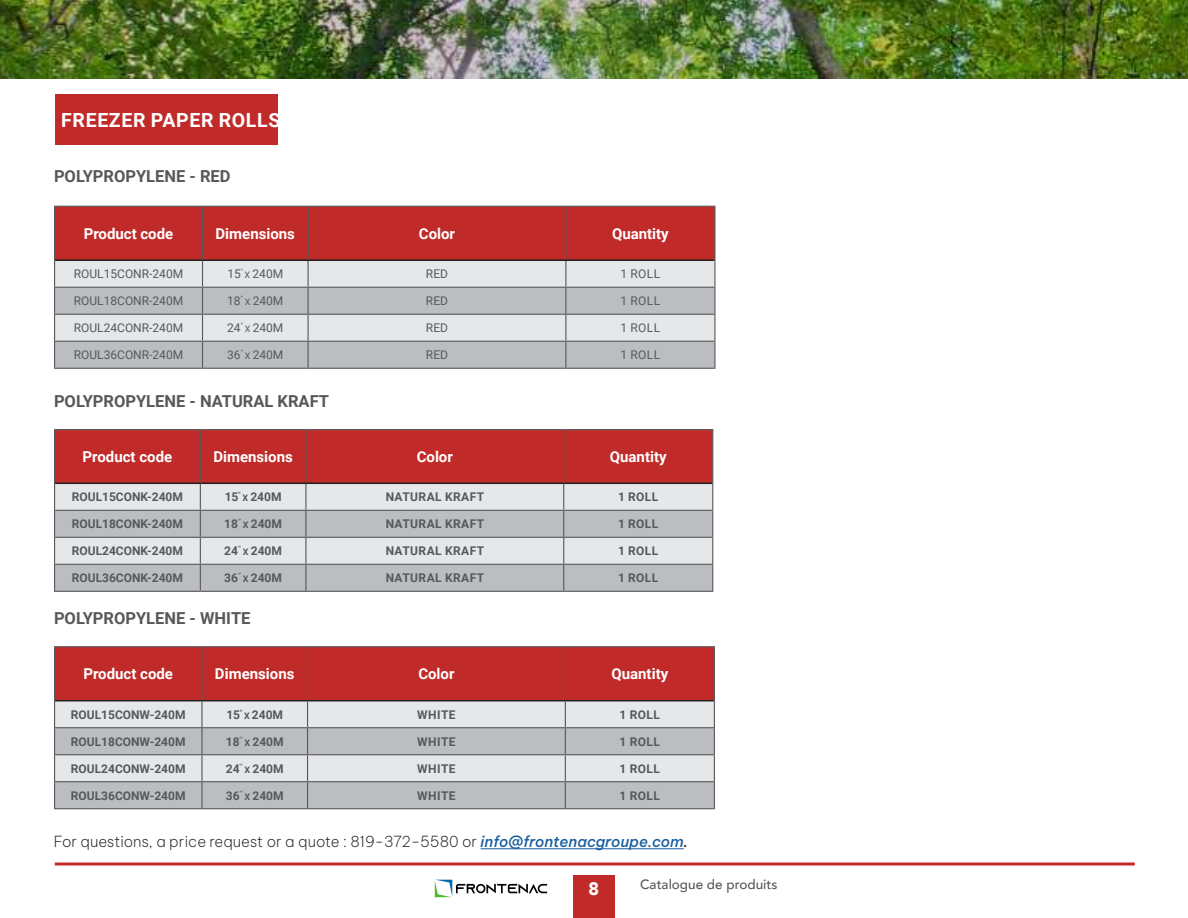
<style>
.page{position:relative;width:1188px;height:918px;background:#fff}
.page>*{position:absolute;margin:0;border:0;box-sizing:border-box;transform-origin:0 0}
.t1{font:700 19.5px "Roboto";letter-spacing:.035em;color:#fff}
.t2{font:900 18px "Avenir";color:#fff}
.t3{font:700 16.5px "Roboto";color:#57585a}
.t4{font:700 15px "Roboto";color:#fff}
.t5{font:200 15px "Be Vietnam Pro";color:#231f20}
.t6{font:500 13.5px "Avenir";color:#57585a}
.t7{font:700 12px "Roboto";color:#57585a}
.t8{font:12px "Roboto";color:#57585a}
.t9{font:700 12px "Roboto";letter-spacing:.035em;color:#57585a}
.s1{font-size:9px}
.s2{font-weight:500;font-style:italic;color:#175d9e}
.s3{font-weight:500;font-style:italic}
</style>
<div class="page">
<img style="left:0;top:0;width:1188px;height:79px">
<svg style="left:55px;top:862px;width:1080px;height:4px;background:#cf5f5e"></svg>
<div style="left:573px;top:875px;width:42px;height:43px;background:#c02b29"></div>
<hr style="left:481px;top:848px;width:203px;height:1px;background:#175d9e">
<svg style="left:435px;top:880px;width:112px;height:17px"></svg>
<div style="left:55px;top:94px;width:222px;height:51px;background:#c02b29"></div>
<hr style="left:566px;top:206px;width:150px;height:1px;background:#57585a">
<hr style="left:714px;top:207px;width:2px;height:53px;background:#57585a">
<hr style="left:714px;top:260px;width:2px;height:27px;background:#57585a">
<hr style="left:566px;top:287px;width:150px;height:1px;background:#57585a">
<hr style="left:714px;top:288px;width:2px;height:26px;background:#57585a">
<hr style="left:566px;top:314px;width:150px;height:1px;background:#57585a">
<hr style="left:714px;top:315px;width:2px;height:26px;background:#57585a">
<hr style="left:566px;top:341px;width:150px;height:1px;background:#57585a">
<svg style="left:54px;top:206px;width:661px;height:162px;background:#c79798"></svg>
<hr style="left:714px;top:342px;width:2px;height:26px;background:#57585a">
<hr style="left:54px;top:368px;width:149px;height:1px;background:#57585a">
<hr style="left:203px;top:368px;width:105px;height:1px;background:#57585a">
<hr style="left:308px;top:368px;width:258px;height:1px;background:#57585a">
<hr style="left:566px;top:368px;width:150px;height:1px;background:#57585a">
<hr style="left:55px;top:259px;width:148px;height:2px;background:#231f20">
<hr style="left:203px;top:259px;width:105px;height:2px;background:#231f20">
<hr style="left:308px;top:259px;width:258px;height:2px;background:#231f20">
<hr style="left:566px;top:259px;width:148px;height:2px;background:#231f20">
<hr style="left:54px;top:429px;width:146px;height:1px;background:#57585a">
<hr style="left:200px;top:429px;width:106px;height:1px;background:#57585a">
<hr style="left:306px;top:429px;width:258px;height:1px;background:#57585a">
<hr style="left:564px;top:429px;width:149px;height:1px;background:#57585a">
<svg style="left:54px;top:430px;width:659px;height:161px;background:#c79798"></svg>
<hr style="left:54px;top:591px;width:146px;height:1px;background:#57585a">
<hr style="left:200px;top:591px;width:106px;height:1px;background:#57585a">
<hr style="left:306px;top:591px;width:258px;height:1px;background:#57585a">
<hr style="left:564px;top:591px;width:149px;height:1px;background:#57585a">
<hr style="left:55px;top:483px;width:145px;height:1px;background:#231f20">
<hr style="left:200px;top:483px;width:106px;height:1px;background:#231f20">
<hr style="left:306px;top:483px;width:258px;height:1px;background:#231f20">
<hr style="left:564px;top:483px;width:148px;height:1px;background:#231f20">
<hr style="left:54px;top:646px;width:148px;height:1px;background:#57585a">
<hr style="left:202px;top:646px;width:106px;height:1px;background:#57585a">
<hr style="left:308px;top:646px;width:257px;height:1px;background:#57585a">
<hr style="left:565px;top:646px;width:150px;height:1px;background:#57585a">
<svg style="left:54px;top:647px;width:661px;height:161px;background:#c79798"></svg>
<hr style="left:54px;top:808px;width:148px;height:1px;background:#57585a">
<hr style="left:202px;top:808px;width:106px;height:1px;background:#57585a">
<hr style="left:308px;top:808px;width:257px;height:1px;background:#57585a">
<hr style="left:565px;top:808px;width:150px;height:1px;background:#57585a">
<hr style="left:55px;top:700px;width:147px;height:1px;background:#231f20">
<hr style="left:202px;top:700px;width:106px;height:1px;background:#231f20">
<hr style="left:308px;top:700px;width:257px;height:1px;background:#231f20">
<hr style="left:565px;top:700px;width:149px;height:1px;background:#231f20">
<h1 class="t1" style="left:61px;top:107px;width:221px">FREEZER PAPER ROLLS</h1>
<h3 class="t3" style="left:54px;top:165px;width:178px">POLYPROPYLENE - RED</h3>
<p class="t4" style="left:84px;top:223px;width:91px">Product code</p>
<p class="t4" style="left:216px;top:223px;width:81px">Dimensions</p>
<p class="t4" style="left:419px;top:223px;width:38px">Color</p>
<p class="t4" style="left:612px;top:223px;width:58px">Quantity</p>
<p class="t8" style="left:74px;top:266px;width:111px">ROUL15CONR-240M</p>
<p class="t8" style="left:227px;top:266px;width:57px">15<sup>''</sup> <span class="s1">X</span> 240M</p>
<p class="t8" style="left:426px;top:266px;width:24px">RED</p>
<p class="t8" style="left:620px;top:266px;width:41px">1 ROLL</p>
<p class="t8" style="left:74px;top:293px;width:111px">ROUL18CONR-240M</p>
<p class="t8" style="left:227px;top:293px;width:58px">18<sup>’’</sup> <span class="s1">X</span> 240M</p>
<p class="t8" style="left:426px;top:293px;width:24px">RED</p>
<p class="t8" style="left:620px;top:293px;width:41px">1 ROLL</p>
<p class="t8" style="left:74px;top:320px;width:111px">ROUL24CONR-240M</p>
<p class="t8" style="left:227px;top:320px;width:58px">24<sup>’’</sup> <span class="s1">X</span> 240M</p>
<p class="t8" style="left:426px;top:320px;width:24px">RED</p>
<p class="t8" style="left:620px;top:320px;width:41px">1 ROLL</p>
<p class="t8" style="left:74px;top:347px;width:111px">ROUL36CONR-240M</p>
<p class="t8" style="left:227px;top:347px;width:58px">36<sup>’’</sup> <span class="s1">X</span> 240M</p>
<p class="t8" style="left:426px;top:347px;width:24px">RED</p>
<p class="t8" style="left:620px;top:347px;width:41px">1 ROLL</p>
<h3 class="t3" style="left:54px;top:390px;width:277px">POLYPROPYLENE - NATURAL KRAFT</h3>
<p class="t4" style="left:83px;top:446px;width:91px">Product code</p>
<p class="t4" style="left:213px;top:446px;width:81px">Dimensions</p>
<p class="t4" style="left:417px;top:446px;width:38px">Color</p>
<p class="t4" style="left:610px;top:446px;width:58px">Quantity</p>
<p class="t7" style="left:72px;top:489px;width:113px">ROUL15CONK-240M</p>
<p class="t7" style="left:225px;top:489px;width:58px">15<sup>''</sup> <span class="s1">X</span> 240M</p>
<p class="t9" style="left:386px;top:489px;width:100px">NATURAL KRAFT</p>
<p class="t7" style="left:618px;top:489px;width:42px">1 ROLL</p>
<p class="t7" style="left:72px;top:516px;width:113px">ROUL18CONK-240M</p>
<p class="t7" style="left:224px;top:516px;width:59px">18<sup>’’</sup> <span class="s1">X</span> 240M</p>
<p class="t9" style="left:386px;top:516px;width:100px">NATURAL KRAFT</p>
<p class="t7" style="left:618px;top:516px;width:42px">1 ROLL</p>
<p class="t7" style="left:72px;top:543px;width:113px">ROUL24CONK-240M</p>
<p class="t7" style="left:224px;top:543px;width:59px">24<sup>’’</sup> <span class="s1">X</span> 240M</p>
<p class="t9" style="left:386px;top:543px;width:100px">NATURAL KRAFT</p>
<p class="t7" style="left:618px;top:543px;width:42px">1 ROLL</p>
<p class="t7" style="left:72px;top:570px;width:113px">ROUL36CONK-240M</p>
<p class="t7" style="left:224px;top:570px;width:59px">36<sup>’’</sup> <span class="s1">X</span> 240M</p>
<p class="t9" style="left:386px;top:570px;width:100px">NATURAL KRAFT</p>
<p class="t7" style="left:618px;top:570px;width:42px">1 ROLL</p>
<h3 class="t3" style="left:54px;top:607px;width:198px">POLYPROPYLENE - WHITE</h3>
<p class="t4" style="left:83px;top:664px;width:91px">Product code</p>
<p class="t4" style="left:215px;top:664px;width:81px">Dimensions</p>
<p class="t4" style="left:418px;top:664px;width:38px">Color</p>
<p class="t4" style="left:611px;top:664px;width:58px">Quantity</p>
<p class="t7" style="left:71px;top:706px;width:116px">ROUL15CONW-240M</p>
<p class="t7" style="left:226px;top:706px;width:58px">15<sup>''</sup> <span class="s1">X</span> 240M</p>
<p class="t7" style="left:417px;top:706px;width:40px">WHITE</p>
<p class="t7" style="left:620px;top:706px;width:42px">1 ROLL</p>
<p class="t7" style="left:71px;top:733px;width:116px">ROUL18CONW-240M</p>
<p class="t7" style="left:226px;top:733px;width:59px">18<sup>’’</sup> <span class="s1">X</span> 240M</p>
<p class="t7" style="left:417px;top:733px;width:40px">WHITE</p>
<p class="t7" style="left:620px;top:733px;width:42px">1 ROLL</p>
<p class="t7" style="left:71px;top:760px;width:116px">ROUL24CONW-240M</p>
<p class="t7" style="left:226px;top:760px;width:59px">24<sup>’’</sup> <span class="s1">X</span> 240M</p>
<p class="t7" style="left:417px;top:760px;width:40px">WHITE</p>
<p class="t7" style="left:620px;top:760px;width:42px">1 ROLL</p>
<p class="t7" style="left:71px;top:787px;width:116px">ROUL36CONW-240M</p>
<p class="t7" style="left:226px;top:787px;width:59px">36<sup>’’</sup> <span class="s1">X</span> 240M</p>
<p class="t7" style="left:417px;top:787px;width:40px">WHITE</p>
<p class="t7" style="left:620px;top:787px;width:42px">1 ROLL</p>
<p class="t5" style="left:54px;top:830px;width:635px">For questions, a price request or a quote : 819-372-5580 or <span class="s2">info@frontenacgroupe.com</span><span class="s3">.</span></p>
<h2 class="t2" style="left:588px;top:873px;width:12px">8</h2>
<p class="t6" style="left:640px;top:873px;width:139px">Catalogue de produits</p>
</div>
